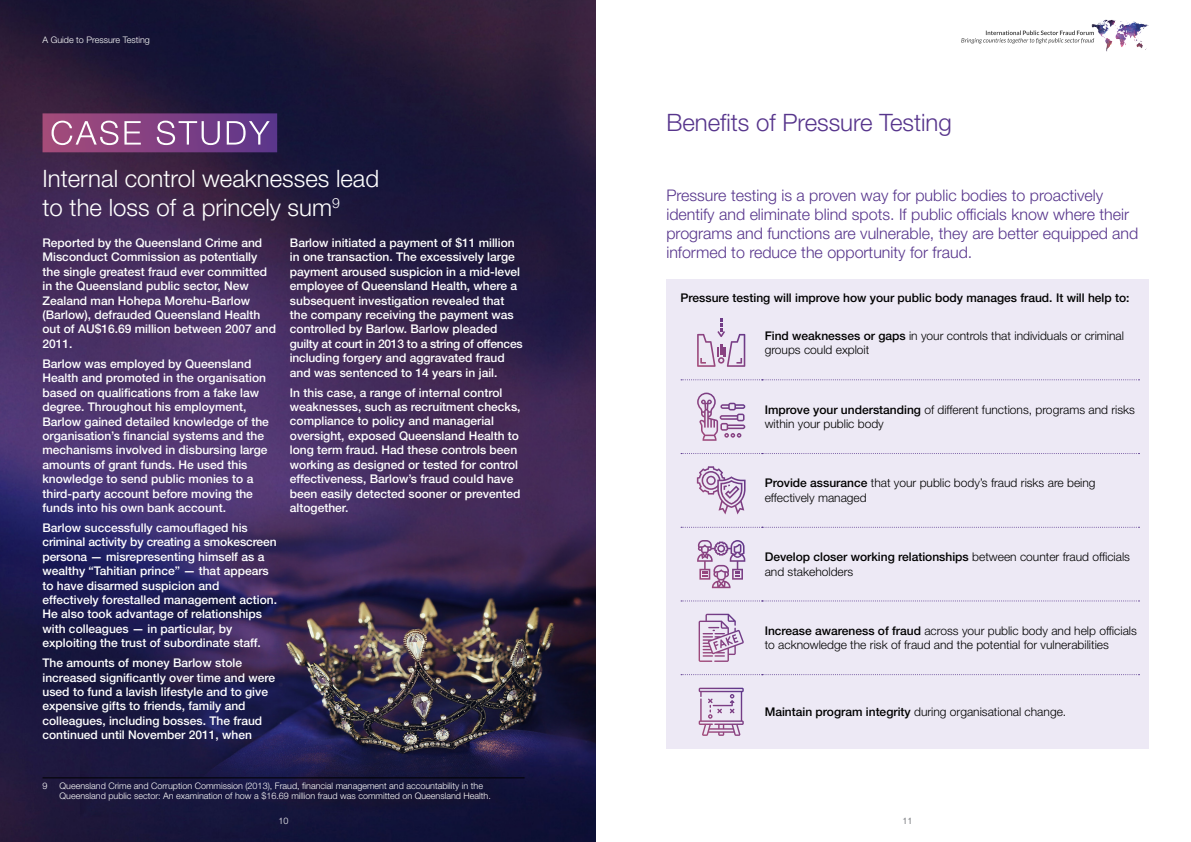
<style>
.page{position:relative;width:1191px;height:842px;background:#fff}
.page>*{position:absolute;margin:0;border:0;box-sizing:border-box;transform-origin:0 0}
.t1{font:300 24px/28.8px "Helvetica Neue LT Std";color:#fff}
.t2{font:300 24px "Helvetica Neue LT Std";color:#57358c}
.t3{font:300 16px/19.2px "Helvetica Neue LT Std";color:#57358c}
.t4{font:500 12px/14.4px "Helvetica Neue LT Std";color:#fff}
.t5{font:300 12px/14.4px "Helvetica Neue LT Std";color:#000}
.t6{font:500 12px "Helvetica Neue LT Std";color:#000}
.t7{font:300 9px/10.8px "Helvetica Neue LT Std";color:#fff}
.t8{font:300 9px "Helvetica Neue LT Std";color:#54565b}
.s1{font-weight:500}
</style>
<div class="page">
<img style="left:0;top:0;width:595px;height:842px">
<svg style="left:43px;top:113px;width:234px;height:39px;background:#8e5690"></svg>
<hr style="left:43px;top:778px;width:481px;height:1px;background:#000">
<div style="left:666px;top:279px;width:482px;height:469px;background:#ede9f5"></div>
<svg style="left:680px;top:318px;width:459px;height:418px"></svg>
<img style="left:1091px;top:20px;width:57px;height:32px">
<svg style="left:961px;top:31px;width:133px;height:13px"></svg>
<p class="t7" style="left:43px;top:34px;width:109px">A Guide to Pressure Testing</p>
<h1 class="t1" style="left:43px;top:163px;width:338px">Internal control weaknesses lead to the loss of a princely sum<sup>9</sup></h1>
<p class="t4" style="left:43px;top:235px;width:235px">Reported by the Queensland Crime and Misconduct Commission as potentially the single greatest fraud ever committed in the Queensland public sector, New Zealand man Hohepa Morehu-Barlow (Barlow), defrauded Queensland Health out of AU$16.69 million between 2007 and 2011.</p>
<p class="t4" style="left:43px;top:356px;width:228px">Barlow was employed by Queensland Health and promoted in the organisation based on qualifications from a fake law degree. Throughout his employment, Barlow gained detailed knowledge of the organisation’s financial systems and the mechanisms involved in disbursing large amounts of grant funds. He used this knowledge to send public monies to a third-party account before moving the funds into his own bank account.</p>
<p class="t4" style="left:43px;top:520px;width:236px">Barlow successfully camouflaged his criminal activity by creating a smokescreen persona — misrepresenting himself as a wealthy “Tahitian prince” — that appears to have disarmed suspicion and effectively forestalled management action.<br>He also took advantage of relationships with colleagues — in particular, by exploiting the trust of subordinate staff.</p>
<p class="t4" style="left:43px;top:656px;width:234px">The amounts of money Barlow stole increased significantly over time and were used to fund a lavish lifestyle and to give expensive gifts to friends, family and colleagues, including bosses. The fraud continued until November 2011, when</p>
<p class="t4" style="left:290px;top:235px;width:234px">Barlow initiated a payment of $11 million in one transaction. The excessively large payment aroused suspicion in a mid-level employee of Queensland Health, where a subsequent investigation revealed that the company receiving the payment was controlled by Barlow. Barlow pleaded guilty at court in 2013 to a string of offences including forgery and aggravated fraud and was sentenced to 14 years in jail.</p>
<p class="t4" style="left:290px;top:385px;width:232px">In this case, a range of internal control weaknesses, such as recruitment checks, compliance to policy and managerial oversight, exposed Queensland Health to long term fraud. Had these controls been working as designed or tested for control effectiveness, Barlow’s fraud could have been easily detected sooner or prevented altogether.</p>
<p class="t7" style="left:43px;top:780px;width:7px">9</p>
<p class="t7" style="left:60px;top:780px;width:433px">Queensland Crime and Corruption Commission (2013), Fraud, financial management and accountability in the<br>Queensland public sector: An examination of how a $16.69 million fraud was committed on Queensland Health.</p>
<h1 class="t2" style="left:666px;top:107px;width:287px">Benefits of Pressure Testing</h1>
<p class="t3" style="left:666px;top:185px;width:473px">Pressure testing is a proven way for public bodies to proactively identify and eliminate blind spots. If public officials know where their programs and functions are vulnerable, they are better equipped and informed to reduce the opportunity for fraud.</p>
<p class="t6" style="left:680px;top:291px;width:450px">Pressure testing will improve how your public body manages fraud. It will help to:</p>
<p class="t5" style="left:764px;top:328px;width:361px"><span class="s1">Find weaknesses or gaps</span> in your controls that individuals or criminal groups could exploit</p>
<p class="t5" style="left:764px;top:402px;width:372px"><span class="s1">Improve your understanding</span> of different functions, programs and risks within your public body</p>
<p class="t5" style="left:764px;top:476px;width:332px"><span class="s1">Provide assurance</span> that your public body’s fraud risks are being effectively managed</p>
<p class="t5" style="left:764px;top:549px;width:367px"><span class="s1">Develop closer working relationships</span> between counter fraud officials and stakeholders</p>
<p class="t5" style="left:764px;top:623px;width:374px"><span class="s1">Increase awareness of fraud</span> across your public body and help officials to acknowledge the risk of fraud and the potential for vulnerabilities</p>
<p class="t5" style="left:764px;top:704px;width:303px"><span class="s1">Maintain program integrity</span> during organisational change.</p>
<p class="t7" style="left:278px;top:815px;width:12px">10</p>
<p class="t8" style="left:902px;top:815px;width:12px">11</p>
</div>
